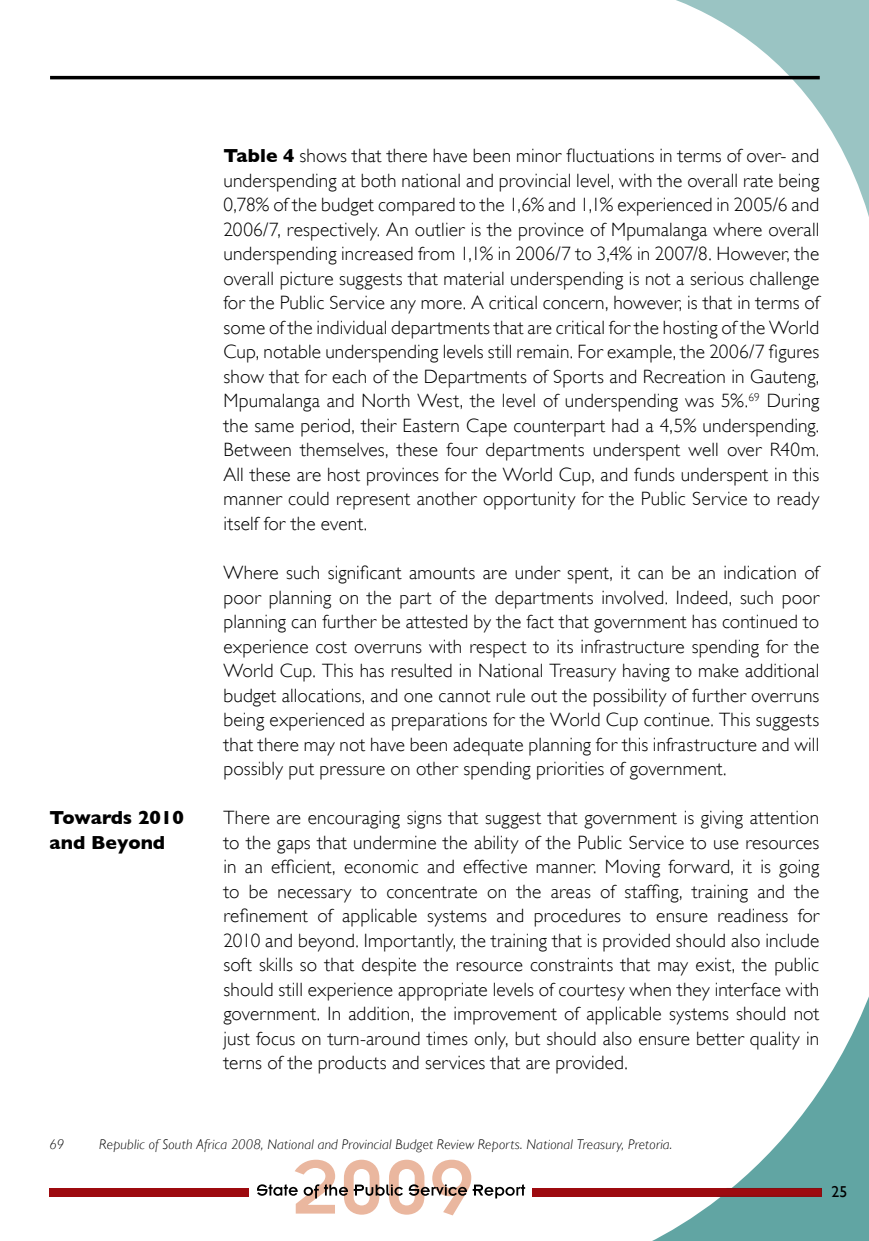
<style>
.page{position:relative;width:869px;height:1241px;background:#fff}
.page>*{position:absolute;margin:0;border:0;box-sizing:border-box;transform-origin:0 0}
.t1{font:84px "Insignia";color:#eab79f}
.t2{font:300 19.25px/24.5px "Gill Sans";letter-spacing:.01em;color:#000;text-align:justify}
.t3{font:700 19.25px/24.5px "Gill Sans";color:#000}
.t4{font:15.75px "Gill Sans";color:#000}
.t5{font:italic 300 14px "Gill Sans";letter-spacing:.015em;color:#000}
.s1{font-weight:700}
</style>
<div class="page">
<svg style="left:618px;top:999px;width:250px;height:241px"></svg>
<div style="left:49px;top:1187px;width:772px;height:8px;background:#9d0a0f"></div>
<svg style="left:716px;top:1187px;width:105px;height:2px"></svg>
<svg style="left:623px;top:0;width:245px;height:214px"></svg>
<div style="left:250px;top:1179px;width:281px;height:25px;background:#fff"></div>
<svg style="left:257px;top:1184px;width:40px;height:11px"></svg>
<svg style="left:303px;top:1184px;width:222px;height:14px"></svg>
<hr style="left:50px;top:76px;width:769px;height:3px;background:#000">
<p class="t3" style="left:50px;top:805px;width:136px">Towards 2010 and Beyond</p>
<p class="t2" style="left:223px;top:143px;width:597px"><span class="s1">Table 4</span> shows that there have been minor fluctuations in terms of over- and underspending at both national and provincial level, with the overall rate being 0,78% of the budget compared to the 1,6% and 1,1% experienced in 2005/6 and 2006/7, respectively. An outlier is the province of Mpumalanga where overall underspending increased from 1,1% in 2006/7 to 3,4% in 2007/8. However, the overall picture suggests that material underspending is not a serious challenge for the Public Service any more. A critical concern, however, is that in terms of some of the individual departments that are critical for the hosting of the World Cup, notable underspending levels still remain. For example, the 2006/7 figures show that for each of the Departments of Sports and Recreation in Gauteng, Mpumalanga and North West, the level of underspending was 5%.<sup>69</sup> During the same period, their Eastern Cape counterpart had a 4,5% underspending.<br>Between themselves, these four departments underspent well over R40m.<br>All these are host provinces for the World Cup, and funds underspent in this manner could represent another opportunity for the Public Service to ready itself for the event.</p>
<p class="t2" style="left:223px;top:560px;width:597px">Where such significant amounts are under spent, it can be an indication of poor planning on the part of the departments involved. Indeed, such poor planning can further be attested by the fact that government has continued to experience cost overruns with respect to its infrastructure spending for the World Cup. This has resulted in National Treasury having to make additional budget allocations, and one cannot rule out the possibility of further overruns being experienced as preparations for the World Cup continue. This suggests that there may not have been adequate planning for this infrastructure and will possibly put pressure on other spending priorities of government.</p>
<p class="t2" style="left:223px;top:805px;width:597px">There are encouraging signs that suggest that government is giving attention to the gaps that undermine the ability of the Public Service to use resources in an efficient, economic and effective manner. Moving forward, it is going to be necessary to concentrate on the areas of staffing, training and the refinement of applicable systems and procedures to ensure readiness for 2010 and beyond. Importantly, the training that is provided should also include soft skills so that despite the resource constraints that may exist, the public should still experience appropriate levels of courtesy when they interface with government. In addition, the improvement of applicable systems should not just focus on turn-around times only, but should also ensure better quality in terns of the products and services that are provided.</p>
<p class="t5" style="left:50px;top:1135px;width:16px">69</p>
<p class="t5" style="left:99px;top:1135px;width:574px">Republic of South Africa 2008, National and Provincial Budget Review Reports. National Treasury, Pretoria.</p>
<h1 class="t1" style="left:292px;top:1143px;width:183px">2009</h1>
<p class="t4" style="left:831px;top:1182px;width:15px">25</p>
</div>
